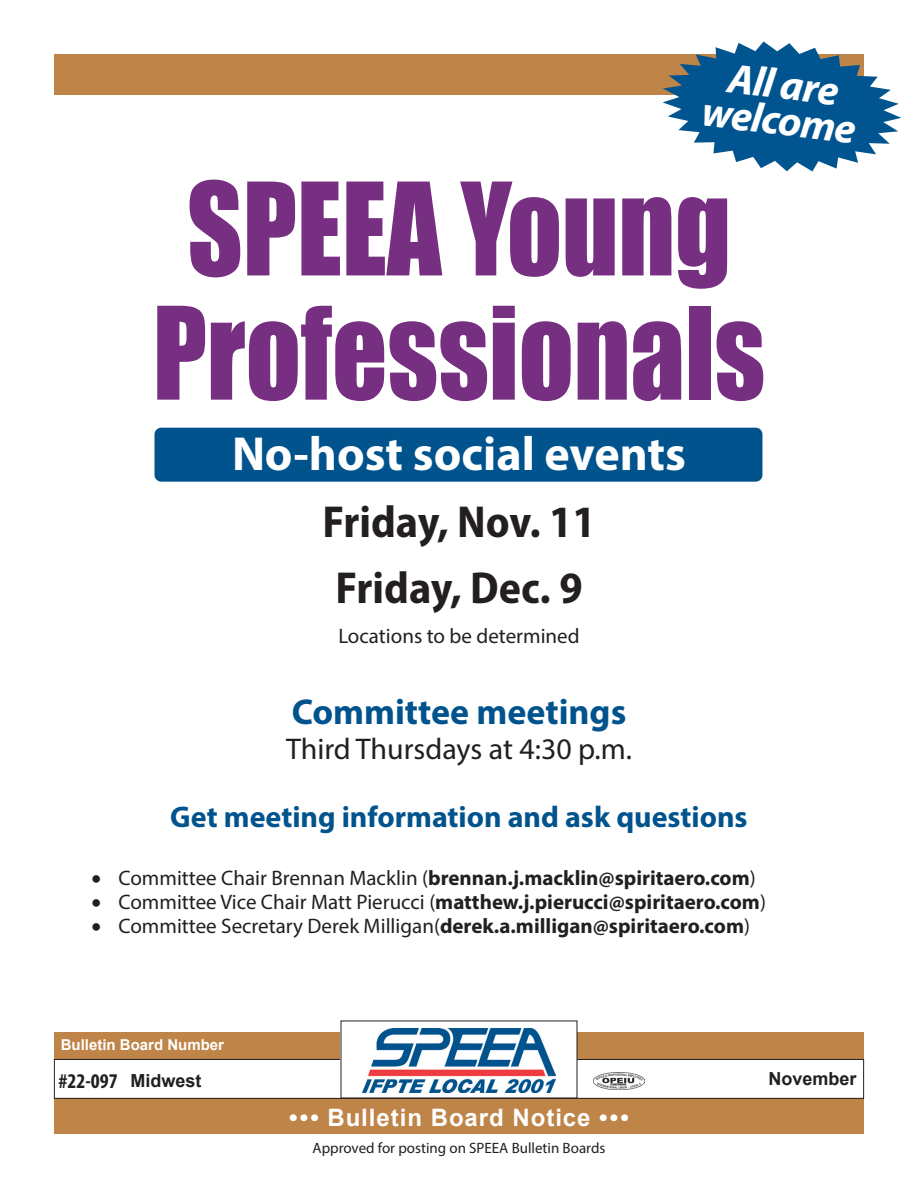
<style>
.page{position:relative;width:918px;height:1188px;background:#fff}
.page>*{position:absolute;margin:0;border:0;box-sizing:border-box;transform-origin:0 0}
.t1{font:118.8px/124.2px "Impact";color:#772f81;scale:.91 1}
.t2{font:700 48px "Myriad Pro";color:#fff}
.t3{font:700 semi-condensed 45px "Myriad Pro";color:#231f20}
.t4{font:italic 700 42px/36px "Myriad Pro";color:#fff;text-align:center}
.t5{font:700 36px "Myriad Pro";color:#00538d}
.t6{font:700 30px "Myriad Pro";color:#00538d}
.t7{font:30px "Myriad Pro";color:#231f20}
.t8{font:700 24px "Arial";letter-spacing:.04em;color:#fff}
.t9{font:700 21px "Myriad Pro";color:#231f20}
.t10{font:21px "Myriad Pro";color:#231f20}
.t11{font:700 condensed 21px "Myriad Pro";color:#231f20}
.t12{font:700 18px "Arial";color:#231f20}
.t13{font:15px "Myriad Pro";color:#231f20}
.t14{font:700 15px "Arial";color:#fff}
.s1{font-weight:400}
.s2{font-weight:700}
</style>
<div class="page">
<div style="left:54px;top:1033px;width:810px;height:101px;background:#be8448"></div>
<div style="left:54px;top:1059px;width:810px;height:39px;background:#fff"></div>
<div style="left:54px;top:1059px;width:810px;height:40px;border:1px solid #231f20"></div>
<div style="left:54px;top:54px;width:810px;height:40px;background:#be8448"></div>
<img style="left:594px;top:1073px;width:50px;height:17px">
<div style="left:341px;top:1021px;width:236px;height:77px;background:#fff"></div>
<img style="left:363px;top:1028px;width:192px;height:64px">
<div style="left:154px;top:428px;width:608px;height:54px;background:#00538d;border-radius:7px"></div>
<svg style="left:663px;top:41px;width:238px;height:130px"></svg>
<p class="t4" style="left:709px;top:56px;width:156px;rotate:7deg">All are welcome</p>
<p class="t1" style="left:153px;top:164px;width:674px">SPEEA Young<br>Professionals</p>
<p class="t2" style="left:232px;top:422px;width:455px">No-host social events</p>
<p class="t3" style="left:322px;top:493px;width:275px">Friday, Nov. 11</p>
<p class="t3" style="left:335px;top:559px;width:249px">Friday, Dec. 9</p>
<p class="t10" style="left:338px;top:623px;width:243px">Locations to be determined</p>
<p class="t5" style="left:292px;top:689px;width:336px">Committee meetings</p>
<p class="t7" style="left:286px;top:730px;width:347px">Third Thursdays at 4:30 p.m.</p>
<p class="t6" style="left:170px;top:797px;width:579px">Get meeting information and ask questions</p>
<p class="t9" style="left:92px;top:864px;width:666px">• <span class="s1">Committee Chair Brennan Macklin (</span>brennan.j.macklin@spiritaero.com<span class="s1">)</span></p>
<p class="t9" style="left:92px;top:888px;width:676px">• <span class="s1">Committee Vice Chair Matt Pierucci (</span>matthew.j.pierucci@spiritaero.com<span class="s1">)</span></p>
<p class="t10" style="left:92px;top:913px;width:660px">• Committee Secretary Derek Milligan(<span class="s2">derek.a.milligan@spiritaero.com</span>)</p>
<p class="t14" style="left:61px;top:1035px;width:165px">Bulletin Board Number</p>
<p class="t12" style="left:130px;top:1068px;width:73px">Midwest</p>
<p class="t11" style="left:59px;top:1067px;width:61px">#22-097</p>
<p class="t12" style="left:768px;top:1066px;width:90px">November</p>
<p class="t8" style="left:289px;top:1101px;width:341px">••• Bulletin Board Notice •••</p>
<p class="t13" style="left:313px;top:1138px;width:294px">Approved for posting on SPEEA Bulletin Boards</p>
</div>
